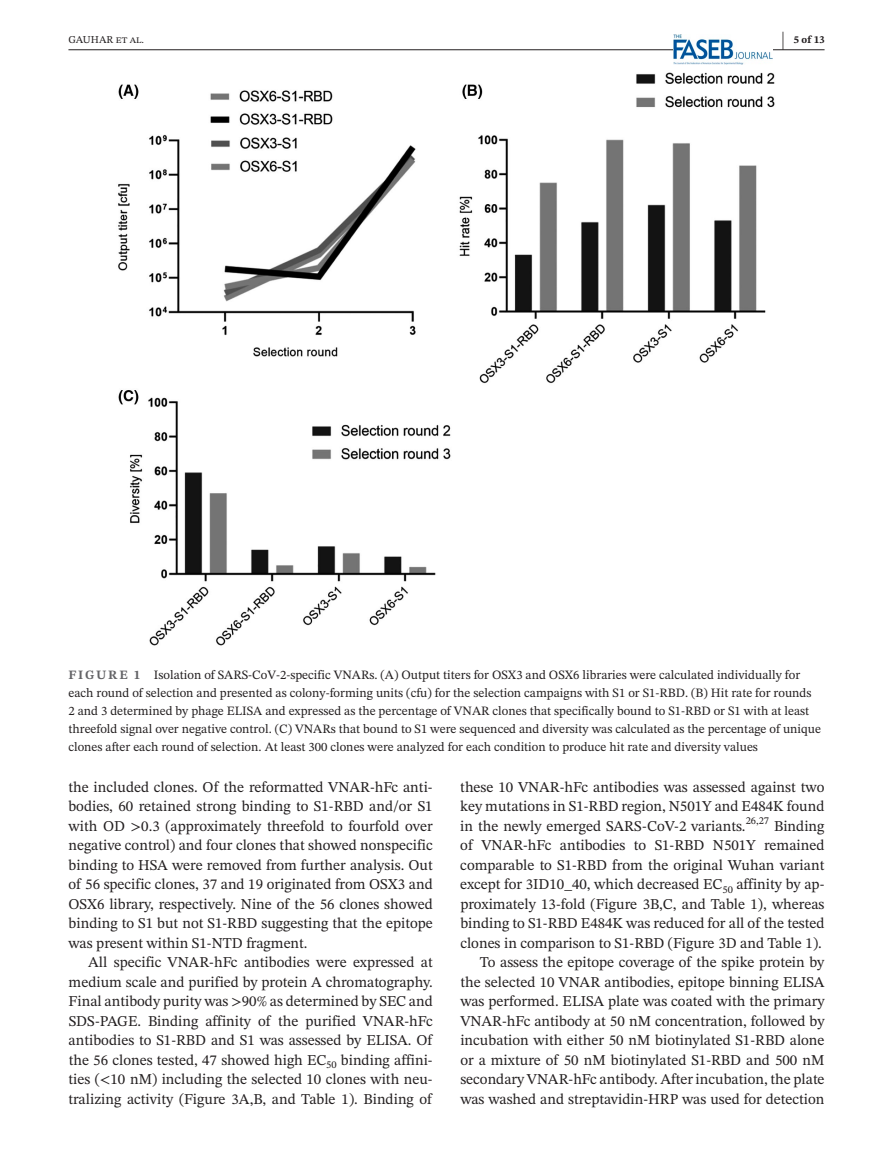
<style>
.page{position:relative;width:893px;height:1174px;background:#fff}
.page>*{position:absolute;margin:0;border:0;box-sizing:border-box;transform-origin:0 0}
.t1{font:700 21px "STIX Two Text";color:#231f20;scale:.42 1}
.t2{font:15px/19.5px "STIX Two Text";color:#231f20;text-align:justify}
.t3{font:12.75px/18px "STIX Two Text";color:#231f20}
.t4{font:10.5px "STIX Two Text";color:#231f20}
.t5{font:700 10.5px "STIX Two Text";color:#231f20}
.s1{font-weight:700;color:#636366}
</style>
<div class="page">
<hr style="left:68px;top:49px;width:756px;height:1px;background:#231f20">
<img style="left:673px;top:35px;width:99px;height:30px">
<img style="left:118px;top:72px;width:657px;height:574px">
<h1 class="t1" style="left:782px;top:24px;width:8px">|</h1>
<p class="t4" style="left:68px;top:32px;width:77px">GAUHAR et al.</p>
<p class="t5" style="left:794px;top:32px;width:32px">5 of 13</p>
<p class="t3" style="left:68px;top:666px;width:754px"><span class="s1">FIGURE 1</span> Isolation of SARS-CoV-2-specific VNARs. (A) Output titers for OSX3 and OSX6 libraries were calculated individually for each round of selection and presented as colony-forming units (cfu) for the selection campaigns with S1 or S1-RBD. (B) Hit rate for rounds<br>2 and 3 determined by phage ELISA and expressed as the percentage of VNAR clones that specifically bound to S1-RBD or S1 with at least threefold signal over negative control. (C) VNARs that bound to S1 were sequenced and diversity was calculated as the percentage of unique clones after each round of selection. At least 300 clones were analyzed for each condition to produce hit rate and diversity values</p>
<p class="t2" style="left:68px;top:777px;width:366px">the included clones. Of the reformatted VNAR-hFc anti&shy;bodies, 60 retained strong binding to S1-RBD and/or S1 with OD &gt;0.3 (approximately threefold to fourfold over negative control) and four clones that showed nonspecific binding to HSA were removed from further analysis. Out of 56 specific clones, 37 and 19 originated from OSX3 and OSX6 library, respectively. Nine of the 56 clones showed binding to S1 but not S1-RBD suggesting that the epitope was present within S1-NTD fragment.</p>
<p class="t2" style="left:68px;top:952px;width:366px;text-indent:20px">All specific VNAR-hFc antibodies were expressed at medium scale and purified by protein A chromatography.<br>Final antibody purity was &gt;90% as determined by SEC and SDS-PAGE. Binding affinity of the purified VNAR-hFc antibodies to S1-RBD and S1 was assessed by ELISA. Of the 56 clones tested, 47 showed high EC<sub>50</sub> binding affini&shy;ties (&lt;10 nM) including the selected 10 clones with neu&shy;tralizing activity (Figure 3A,B, and Table 1). Binding of</p>
<p class="t2" style="left:460px;top:777px;width:366px">these 10 VNAR-hFc antibodies was assessed against two key mutations in S1-RBD region, N501Y and E484K found in the newly emerged SARS-CoV-2 variants.</p>
<p class="t4" style="left:746px;top:813px;width:25px">26,27</p>
<p class="t2" style="left:460px;top:816px;width:366px;text-align:right">Binding<br>of VNAR-hFc antibodies to S1-RBD N501Y remained comparable to S1-RBD from the original Wuhan variant except for 3ID10_40, which decreased EC<sub>50</sub> affinity by ap&shy;proximately 13-fold (Figure 3B,C, and Table 1), whereas binding to S1-RBD E484K was reduced for all of the tested clones in comparison to S1-RBD (Figure 3D and Table 1).<br>To assess the epitope coverage of the spike protein by the selected 10 VNAR antibodies, epitope binning ELISA was performed. ELISA plate was coated with the primary VNAR-hFc antibody at 50 nM concentration, followed by incubation with either 50 nM biotinylated S1-RBD alone or a mixture of 50 nM biotinylated S1-RBD and 500 nM secondaryVNAR-hFc antibody. After incubation, the plate was washed and streptavidin-HRP was used for detection</p>
</div>
